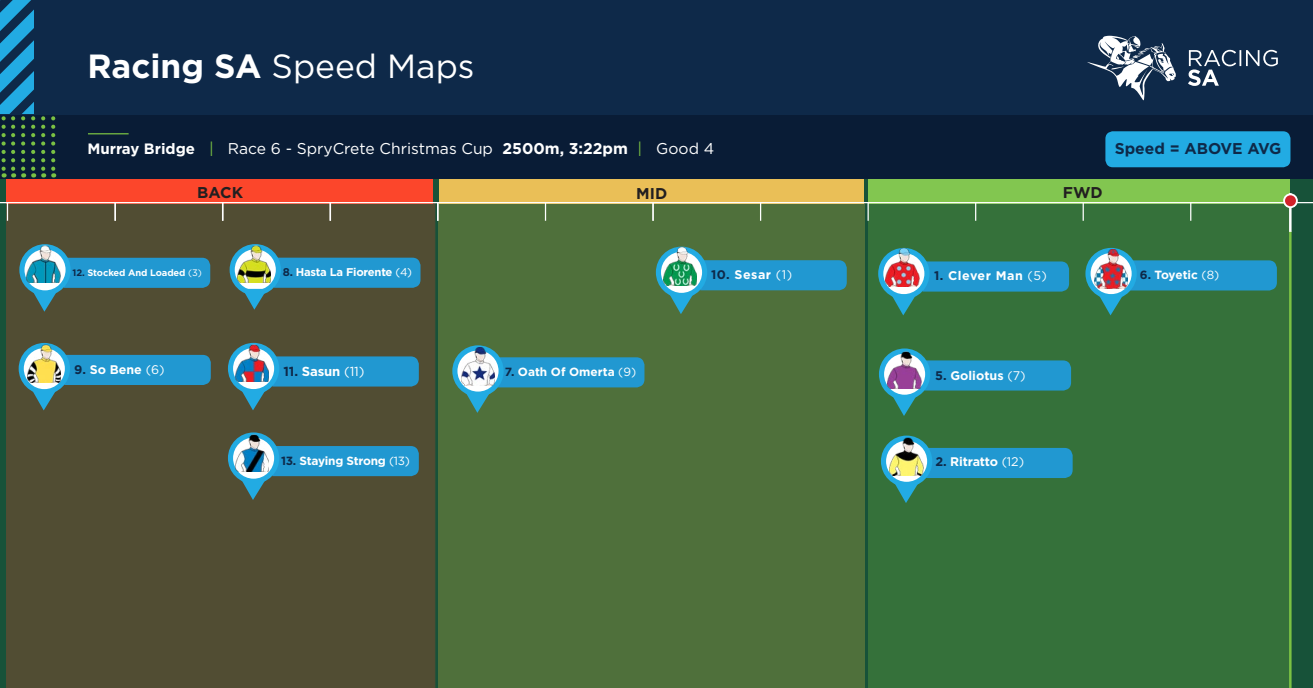
<style>
.page{position:relative;width:1313px;height:688px;background:#fff}
.page>*{position:absolute;margin:0;border:0;box-sizing:border-box;transform-origin:0 0}
.t1{font:33.5px "Gotham";color:#fff}
.t2{font:15.62px "Gotham";color:#fff}
.t3{font:700 15.62px "Gotham";color:#0e2949}
.t4{font:700 15.62px "Gotham";color:#221f20}
.t5{font:700 13.12px "Gotham";letter-spacing:-.01em;color:#fff}
.t6{font:700 12.5px "Gotham";color:#fff}
.t7{font:700 12.5px "Gotham";letter-spacing:.04em;color:#fff}
.t8{font:700 11.88px "Gotham";letter-spacing:-.02em;color:#fff}
.t9{font:700 11.88px "Gotham";color:#fff}
.t10{font:700 11.25px "Gotham";letter-spacing:-.02em;color:#fff}
.t11{font:700 9.38px "Gotham";letter-spacing:-.01em;color:#fff}
.s1{font-weight:700}
.s2{font-weight:700;font-size:15px}
.s3{color:#7ac143}
.s4{color:#0e2949}
.s5{font-weight:400}
</style>
<div class="page">
<div style="left:0;top:149px;width:1312px;height:539px;background:#175239"></div>
<div style="left:868px;top:179px;width:422px;height:25px;background:#82c650"></div>
<div style="left:439px;top:179px;width:424px;height:24px;background:#eabf57"></div>
<div style="left:6px;top:179px;width:427px;height:25px;background:#fc462b"></div>
<div style="left:6px;top:203px;width:429px;height:485px;background:#514d33"></div>
<div style="left:438px;top:203px;width:426px;height:485px;background:#4f703b"></div>
<div style="left:868px;top:200px;width:422px;height:488px;background:#35713a"></div>
<div style="left:0;top:0;width:1312px;height:178px;background:#0e2949"></div>
<hr style="left:0;top:202px;width:1312px;height:1px;background:#fff">
<div style="left:0;top:115px;width:1312px;height:63px;background:#091c36"></div>
<svg style="left:545px;top:203px;width:1px;height:18px"></svg>
<hr style="left:88px;top:133px;width:41px;height:1px;background:#7ac143">
<svg style="left:1188px;top:50px;width:89px;height:36px"></svg>
<svg style="left:1087px;top:36px;width:88px;height:64px"></svg>
<svg style="left:652px;top:203px;width:1px;height:18px"></svg>
<svg style="left:760px;top:203px;width:1px;height:18px"></svg>
<svg style="left:867px;top:203px;width:1px;height:18px"></svg>
<svg style="left:975px;top:203px;width:1px;height:18px"></svg>
<svg style="left:1082px;top:203px;width:1px;height:18px"></svg>
<svg style="left:1190px;top:203px;width:1px;height:18px"></svg>
<svg style="left:41px;top:116px;width:4px;height:61px"></svg>
<svg style="left:51px;top:116px;width:4px;height:61px"></svg>
<svg style="left:0;top:0;width:35px;height:177px"></svg>
<hr style="left:1289px;top:231px;width:2px;height:457px;background:#7ac143">
<hr style="left:1289px;top:193px;width:2px;height:39px;background:#fff">
<div style="left:1284px;top:194px;width:12px;height:13px;background:#d2222a;border-radius:50%"></div>
<div style="left:1283px;top:193px;width:14px;height:15px;border:2px solid #fff;border-radius:50%"></div>
<svg style="left:7px;top:203px;width:1px;height:18px"></svg>
<svg style="left:114px;top:203px;width:2px;height:18px"></svg>
<svg style="left:222px;top:203px;width:1px;height:18px"></svg>
<svg style="left:329px;top:203px;width:2px;height:18px"></svg>
<svg style="left:437px;top:203px;width:1px;height:18px"></svg>
<svg style="left:228px;top:343px;width:191px;height:67px"></svg>
<img style="left:235px;top:343px;width:34px;height:38px">
<div style="left:1105px;top:131px;width:185px;height:36px;background:#22abe3;border-radius:8px"></div>
<svg style="left:19px;top:343px;width:192px;height:67px"></svg>
<img style="left:27px;top:345px;width:34px;height:38px">
<svg style="left:656px;top:246px;width:190px;height:68px"></svg>
<img style="left:663px;top:247px;width:34px;height:38px">
<svg style="left:452px;top:345px;width:192px;height:68px"></svg>
<img style="left:461px;top:347px;width:33px;height:38px">
<svg style="left:230px;top:244px;width:190px;height:65px"></svg>
<img style="left:237px;top:245px;width:33px;height:38px">
<svg style="left:228px;top:432px;width:191px;height:68px"></svg>
<img style="left:235px;top:433px;width:34px;height:38px">
<svg style="left:19px;top:244px;width:191px;height:67px"></svg>
<img style="left:27px;top:245px;width:33px;height:38px">
<svg style="left:879px;top:348px;width:192px;height:68px"></svg>
<img style="left:887px;top:350px;width:34px;height:38px">
<svg style="left:881px;top:435px;width:191px;height:68px"></svg>
<img style="left:890px;top:437px;width:33px;height:38px">
<svg style="left:878px;top:253px;width:191px;height:62px"></svg>
<img style="left:885px;top:248px;width:34px;height:38px">
<svg style="left:1085px;top:248px;width:191px;height:67px"></svg>
<img style="left:1094px;top:250px;width:33px;height:38px">
<p class="t1" style="left:87px;top:45px;width:389px"><span class="s1">Racing SA</span> Speed Maps</p>
<p class="t2" style="left:87px;top:139px;width:628px"><span class="s2">Murray Bridge</span> <span class="s3">|</span> Race 6 - SpryCrete Christmas Cup <span class="s1">2500m, 3:22pm</span> <span class="s3">|</span> Good 4</p>
<p class="t4" style="left:197px;top:182px;width:47px">BACK</p>
<p class="t4" style="left:636px;top:183px;width:33px">MID</p>
<p class="t4" style="left:1062px;top:182px;width:41px">FWD</p>
<p class="t3" style="left:1114px;top:138px;width:168px">Speed = ABOVE AVG</p>
<p class="t11" style="left:72px;top:266px;width:131px"><span class="s4">12.</span> Stocked And Loaded <span class="s5">(3)</span></p>
<p class="t6" style="left:74px;top:361px;width:92px"><span class="s4">9.</span> So Bene <span class="s5">(6)</span></p>
<p class="t10" style="left:283px;top:264px;width:131px"><span class="s4">8.</span> Hasta La Fiorente <span class="s5">(4)</span></p>
<p class="t5" style="left:283px;top:363px;width:82px"><span class="s4">11.</span> Sasun <span class="s5">(11)</span></p>
<p class="t8" style="left:281px;top:453px;width:131px"><span class="s4">13.</span> Staying Strong <span class="s5">(13)</span></p>
<p class="t9" style="left:505px;top:364px;width:133px"><span class="s4">7.</span> Oath Of Omerta <span class="s5">(9)</span></p>
<p class="t6" style="left:711px;top:266px;width:83px"><span class="s4">10.</span> Sesar <span class="s5">(1)</span></p>
<p class="t7" style="left:934px;top:268px;width:114px"><span class="s4">1.</span> Clever Man <span class="s5">(5)</span></p>
<p class="t8" style="left:1139px;top:267px;width:81px"><span class="s4">6.</span> Toyetic <span class="s5">(8)</span></p>
<p class="t6" style="left:935px;top:367px;width:92px"><span class="s4">5.</span> Goliotus <span class="s5">(7)</span></p>
<p class="t6" style="left:935px;top:453px;width:90px"><span class="s4">2.</span> Ritratto <span class="s5">(12)</span></p>
</div>
